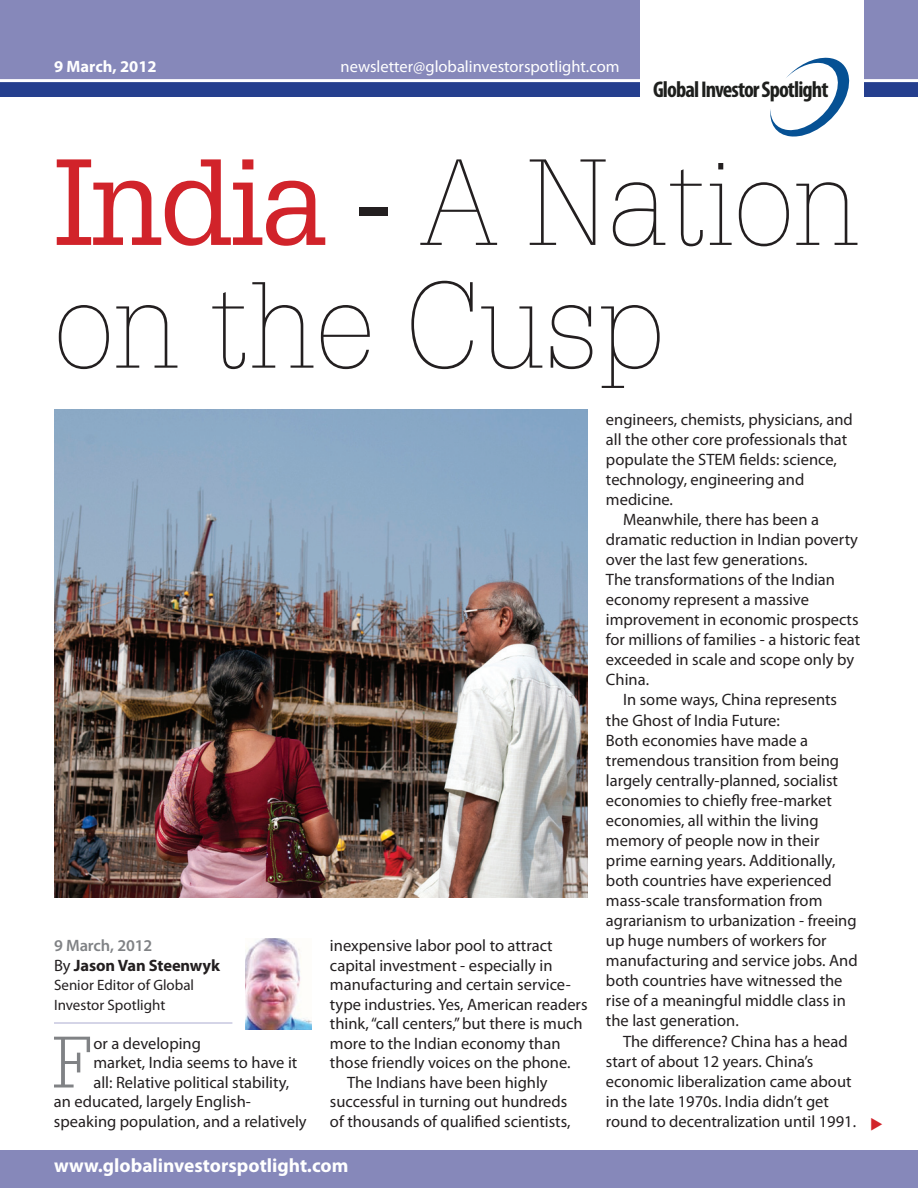
<style>
.page{position:relative;width:918px;height:1188px;background:#fff}
.page>*{position:absolute;margin:0;border:0;box-sizing:border-box;transform-origin:0 0}
.t1{font:100 119.4px/122.7px "Glypha";color:#231f20}
.t2{font:300 70.95px "Glypha";color:#808285}
.t3{font:700 condensed 22.8px "Myriad Pro";letter-spacing:-.04em;color:#1e1f1d}
.t4{font:700 19.35px "Myriad Pro";color:#fff}
.t5{font:16.5px "Myriad Pro";color:#231f20}
.t6{font:16.5px "Myriad Pro";color:#fff}
.t7{font:700 16.5px/19.5px "Myriad Pro";letter-spacing:-.005em;color:#231f20}
.t8{font:700 16.5px "Myriad Pro";color:#fff}
.t9{font:15px/19.5px "Myriad Pro";color:#231f20}
.s1{font-weight:400;color:#d1232a}
.s2{font-weight:400}
.s3{font-weight:600;color:#808285}
</style>
<div class="page">
<div style="left:0;top:0;width:918px;height:97px;background:#253f8e"></div>
<div style="left:0;top:0;width:918px;height:82px;background:#8688ba"></div>
<div style="left:0;top:1150px;width:918px;height:38px;background:#8688ba"></div>
<hr style="left:54px;top:1022px;width:178px;height:2px;background:#c7c7e0">
<div style="left:640px;top:0;width:224px;height:146px;background:#fff"></div>
<svg style="left:770px;top:58px;width:79px;height:79px"></svg>
<img style="left:245px;top:939px;width:67px;height:91px">
<img style="left:54px;top:409px;width:534px;height:488px">
<p class="t8" style="left:54px;top:55px;width:104px">9 March, 2012</p>
<p class="t6" style="left:341px;top:56px;width:280px">newsletter@globalinvestorspotlight.com</p>
<h3 class="t3" style="left:653px;top:75px;width:177px">Global Investor Spotlight</h3>
<h1 class="t1" style="left:54px;top:143px;width:808px"><span class="s1">India</span> <span class="s2">-</span> A Nation on the Cusp</h1>
<p class="t7" style="left:54px;top:935px;width:168px"><span class="s3">9 March, 2012<br></span><span class="s2">By</span> Jason Van Steenwyk</p>
<p class="t9" style="left:54px;top:975px;width:142px">Senior Editor of Global<br>Investor Spotlight</p>
<h2 class="t2" style="left:53px;top:1022px;width:41px">F</h2>
<p class="t5" style="left:93px;top:1033px;width:109px">or a developing</p>
<p class="t5" style="left:93px;top:1052px;width:206px">market, India seems to have it</p>
<p class="t5" style="left:93px;top:1072px;width:197px">all: Relative political stability,</p>
<p class="t5" style="left:54px;top:1091px;width:199px">an educated, largely English-</p>
<p class="t5" style="left:54px;top:1111px;width:254px">speaking population, and a relatively</p>
<p class="t5" style="left:330px;top:935px;width:224px">inexpensive labor pool to attract</p>
<p class="t5" style="left:330px;top:955px;width:224px">capital investment - especially in</p>
<p class="t5" style="left:330px;top:974px;width:242px">manufacturing and certain service-</p>
<p class="t5" style="left:330px;top:994px;width:259px">type industries. Yes, American readers</p>
<p class="t5" style="left:330px;top:1013px;width:254px">think, “call centers,” but there is much</p>
<p class="t5" style="left:330px;top:1033px;width:232px">more to the Indian economy than</p>
<p class="t5" style="left:330px;top:1052px;width:242px">those friendly voices on the phone.</p>
<p class="t5" style="left:347px;top:1072px;width:202px">The Indians have been highly</p>
<p class="t5" style="left:330px;top:1091px;width:239px">successful in turning out hundreds</p>
<p class="t5" style="left:330px;top:1111px;width:242px">of thousands of qualified scientists,</p>
<p class="t4" style="left:54px;top:1153px;width:296px">www.globalinvestorspotlight.com</p>
<p class="t5" style="left:606px;top:409px;width:248px">engineers, chemists, physicians, and</p>
<p class="t5" style="left:606px;top:429px;width:243px">all the other core professionals that</p>
<p class="t5" style="left:606px;top:449px;width:232px">populate the STEM fields: science,</p>
<p class="t5" style="left:606px;top:469px;width:200px">technology, engineering and</p>
<p class="t5" style="left:606px;top:489px;width:69px">medicine.</p>
<p class="t5" style="left:623px;top:509px;width:198px">Meanwhile, there has been a</p>
<p class="t5" style="left:606px;top:529px;width:254px">dramatic reduction in Indian poverty</p>
<p class="t5" style="left:606px;top:549px;width:203px">over the last few generations.</p>
<p class="t5" style="left:606px;top:569px;width:231px">The transformations of the Indian</p>
<p class="t5" style="left:606px;top:589px;width:205px">economy represent a massive</p>
<p class="t5" style="left:606px;top:609px;width:254px">improvement in economic prospects</p>
<p class="t5" style="left:606px;top:630px;width:256px">for millions of families - a historic feat</p>
<p class="t5" style="left:606px;top:650px;width:250px">exceeded in scale and scope only by</p>
<p class="t5" style="left:606px;top:670px;width:45px">China.</p>
<p class="t5" style="left:623px;top:690px;width:216px">In some ways, China represents</p>
<p class="t5" style="left:606px;top:710px;width:176px">the Ghost of India Future:</p>
<p class="t5" style="left:606px;top:730px;width:204px">Both economies have made a</p>
<p class="t5" style="left:606px;top:750px;width:235px">tremendous transition from being</p>
<p class="t5" style="left:606px;top:770px;width:234px">largely centrally-planned, socialist</p>
<p class="t5" style="left:606px;top:790px;width:228px">economies to chiefly free-market</p>
<p class="t5" style="left:606px;top:810px;width:214px">economies, all within the living</p>
<p class="t5" style="left:606px;top:830px;width:215px">memory of people now in their</p>
<p class="t5" style="left:606px;top:850px;width:231px">prime earning years. Additionally,</p>
<p class="t5" style="left:606px;top:870px;width:227px">both countries have experienced</p>
<p class="t5" style="left:606px;top:890px;width:218px">mass-scale transformation from</p>
<p class="t5" style="left:606px;top:910px;width:252px">agrarianism to urbanization - freeing</p>
<p class="t5" style="left:606px;top:931px;width:222px">up huge numbers of workers for</p>
<p class="t5" style="left:606px;top:951px;width:253px">manufacturing and service jobs. And</p>
<p class="t5" style="left:606px;top:971px;width:238px">both countries have witnessed the</p>
<p class="t5" style="left:606px;top:991px;width:241px">rise of a meaningful middle class in</p>
<p class="t5" style="left:606px;top:1011px;width:134px">the last generation.</p>
<p class="t5" style="left:623px;top:1031px;width:226px">The difference? China has a head</p>
<p class="t5" style="left:606px;top:1051px;width:209px">start of about 12 years. China’s</p>
<p class="t5" style="left:606px;top:1071px;width:247px">economic liberalization came about</p>
<p class="t5" style="left:606px;top:1091px;width:225px">in the late 1970s. India didn’t get</p>
<p class="t5" style="left:606px;top:1111px;width:252px">round to decentralization until 1991.</p>
</div>
